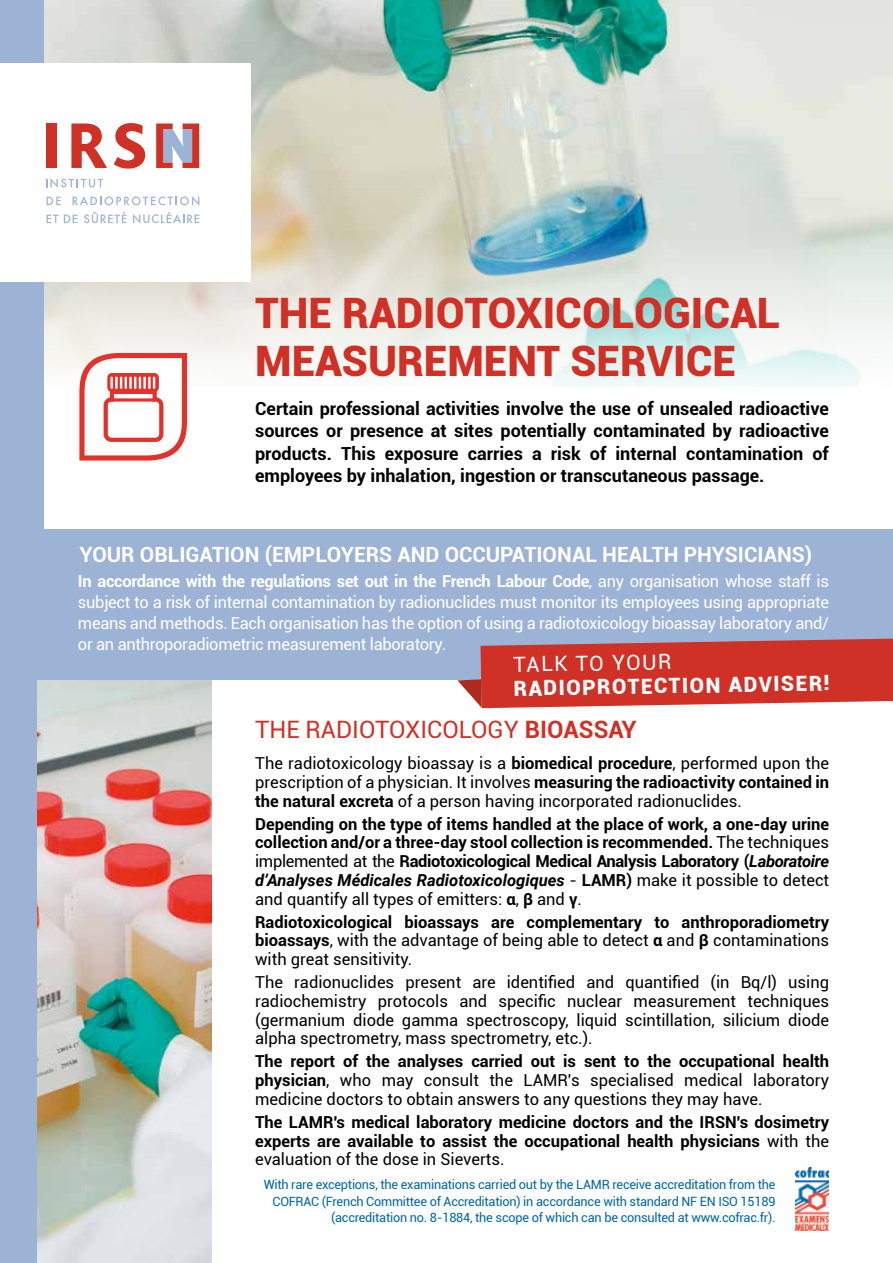
<style>
.page{position:relative;width:893px;height:1263px;background:#fff}
.page>*{position:absolute;margin:0;border:0;box-sizing:border-box;transform-origin:0 0}
.t1{font:900 42px/48px "Roboto";color:#cf3126}
.t2{font:24px "Roboto";color:#cf3126}
.t3{font:700 21px "Roboto";color:#fff}
.t4{font:900 21px "Roboto";color:#fff}
.t5{font:21px "Roboto";color:#fff}
.t6{font:700 18px/22.5px "Roboto";color:#000;text-align:justify}
.t7{font:700 16.5px/18.8px "Roboto";color:#000;text-align:justify}
.t8{font:16.5px/18.8px "Roboto";color:#000;text-align:justify}
.t9{font:16.5px/21px "Roboto";letter-spacing:-.02em;color:#fff;text-align:justify}
.t10{font:12.75px/16.5px "Roboto";letter-spacing:-.02em;color:#0067a1;text-align:right}
.s1{font-weight:700}
.s2{font-weight:400}
.s3{font-style:italic}
</style>
<div class="page">
<img style="left:44px;top:0;width:849px;height:162px">
<svg style="left:44px;top:162px;width:849px;height:225px"></svg>
<div style="left:0;top:0;width:44px;height:1263px;background:#9db3d5"></div>
<img style="left:37px;top:680px;width:174px;height:583px">
<div style="left:0;top:529px;width:893px;height:151px;background:#9db3d5"></div>
<div style="left:0;top:64px;width:251px;height:218px;background:#fff"></div>
<div style="left:47px;top:123px;width:10px;height:45px;background:#cf3126"></div>
<svg style="left:71px;top:123px;width:36px;height:45px"></svg>
<svg style="left:114px;top:123px;width:31px;height:46px"></svg>
<svg style="left:156px;top:123px;width:43px;height:45px;background:#c28791"></svg>
<svg style="left:47px;top:178px;width:56px;height:10px"></svg>
<svg style="left:47px;top:197px;width:14px;height:8px"></svg>
<svg style="left:73px;top:196px;width:126px;height:10px"></svg>
<svg style="left:47px;top:215px;width:11px;height:8px"></svg>
<svg style="left:64px;top:215px;width:13px;height:8px"></svg>
<svg style="left:84px;top:212px;width:43px;height:11px"></svg>
<svg style="left:133px;top:212px;width:66px;height:12px"></svg>
<svg style="left:79px;top:353px;width:108px;height:108px"></svg>
<svg style="left:109px;top:398px;width:47px;height:4px"></svg>
<img style="left:796px;top:1167px;width:32px;height:63px">
<svg style="left:457px;top:639px;width:436px;height:69px;background:#cd463f"></svg>
<h1 class="t1" style="left:255px;top:287px;width:527px">THE RADIOTOXICOLOGICAL<br>MEASUREMENT SERVICE</h1>
<p class="t6" style="left:255px;top:396px;width:575px">Certain professional activities involve the use of unsealed radioactive sources or presence at sites potentially contaminated by radioactive products. This exposure carries a risk of internal contamination of employees by inhalation, ingestion or transcutaneous passage.</p>
<p class="t3" style="left:79px;top:540px;width:734px">YOUR OBLIGATION (EMPLOYERS AND OCCUPATIONAL HEALTH PHYSICIANS)</p>
<p class="t9" style="left:78px;top:570px;width:753px"><span class="s1">In accordance with the regulations set out in the French Labour Code</span>, any organisation whose staff is subject to a risk of internal contamination by radionuclides must monitor its employees using appropriate means and methods. Each organisation has the option of using a radiotoxicology bioassay laboratory and/ or an anthroporadiometric measurement laboratory.</p>
<p class="t5" style="left:513px;top:650px;width:160px;rotate:-1deg">TALK TO YOUR</p>
<p class="t4" style="left:513px;top:673px;width:317px;rotate:-1deg">RADIOPROTECTION ADVISER!</p>
<h2 class="t2" style="left:255px;top:712px;width:383px">THE RADIOTOXICOLOGY <span class="s1">BIOASSAY</span></h2>
<p class="t8" style="left:255px;top:753px;width:576px">The radiotoxicology bioassay is a <span class="s1">biomedical procedure</span>, performed upon the prescription of a physician. It involves <span class="s1">measuring the radioactivity contained in the natural excreta</span> of a person having incorporated radionuclides.</p>
<p class="t7" style="left:255px;top:814px;width:576px">Depending on the type of items handled at the place of work, a one-day urine collection and/or a three-day stool collection is recommended. <span class="s2">The techniques implemented at the</span> Radiotoxicological Medical Analysis Laboratory (<span class="s3">Laboratoire d’Analyses Médicales Radiotoxicologiques</span> <span class="s2">-</span> LAMR) <span class="s2">make it possible to detect and quantify all types of emitters:</span> α<span class="s2">,</span> β <span class="s2">and</span> γ<span class="s2">.</span></p>
<p class="t7" style="left:255px;top:912px;width:576px">Radiotoxicological bioassays are complementary to anthroporadiometry bioassays<span class="s2">, with the advantage of being able to detect</span> α <span class="s2">and</span> β <span class="s2">contaminations with great sensitivity.</span></p>
<p class="t8" style="left:255px;top:972px;width:576px">The radionuclides present are identified and quantified (in Bq/l) using radiochemistry protocols and specific nuclear measurement techniques (germanium diode gamma spectroscopy, liquid scintillation, silicium diode alpha spectrometry, mass spectrometry, etc.).</p>
<p class="t8" style="left:255px;top:1051px;width:576px"><span class="s1">The report of the analyses carried out is sent to the occupational health physician</span>, who may consult the LAMR's specialised medical laboratory medicine doctors to obtain answers to any questions they may have.</p>
<p class="t7" style="left:255px;top:1112px;width:576px">The LAMR's medical laboratory medicine doctors and the IRSN's dosimetry experts are available to assist the occupational health physicians <span class="s2">with the evaluation of the dose in Sieverts.</span></p>
<p class="t10" style="left:264px;top:1176px;width:513px">With rare exceptions, the examinations carried out by the LAMR receive accreditation from the<br>COFRAC (French Committee of Accreditation) in accordance with standard NF EN ISO 15189 (accreditation no. 8-1884, the scope of which can be consulted at www.cofrac.fr).</p>
</div>
